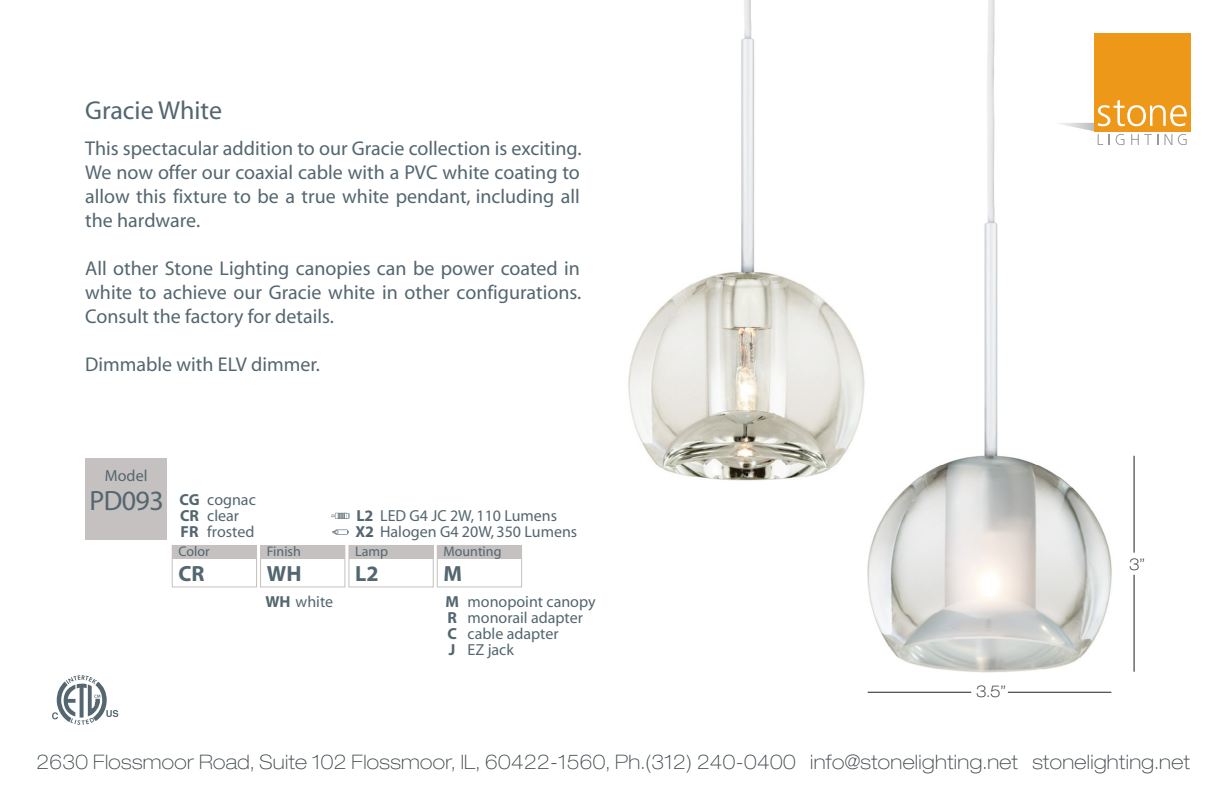
<style>
.page{position:relative;width:1224px;height:794px;background:#fff}
.page>*{position:absolute;margin:0;border:0;box-sizing:border-box;transform-origin:0 0}
.t1{font:28px "Myriad";letter-spacing:-.02em;color:#54666f}
.t2{font:26px "Myriad";color:#54666f}
.t3{font:700 22px "Myriad";color:#54666f}
.t4{font:20px/24px "Myriad";color:#54666f;text-align:justify}
.t5{font:100 expanded 20px "Helvetica Neue LT Std";letter-spacing:.02em;color:#3e474a}
.t6{font:16px/16px "Myriad";color:#54666f}
.t7{font:700 16px/16px "Myriad";color:#54666f;text-align:justify}
.t8{font:100 expanded 16px "Helvetica Neue LT Std";color:#231f20}
.t9{font:14px "Myriad";color:#54666f}
.s1{font-weight:700}
</style>
<div class="page">
<img style="left:628px;top:0;width:507px;height:693px">
<hr style="left:868px;top:692px;width:103px;height:1px;background:#231f20">
<hr style="left:1008px;top:692px;width:103px;height:1px;background:#231f20">
<hr style="left:1134px;top:456px;width:1px;height:96px;background:#231f20">
<hr style="left:1134px;top:575px;width:1px;height:96px;background:#231f20">
<div style="left:1095px;top:33px;width:96px;height:98px;background:#ee981a"></div>
<svg style="left:1052px;top:100px;width:139px;height:45px"></svg>
<svg style="left:52px;top:675px;width:66px;height:50px"></svg>
<div style="left:172px;top:545px;width:85px;height:42px;border:1px solid #c4c1c0"></div>
<div style="left:260px;top:545px;width:85px;height:42px;border:1px solid #c4c1c0"></div>
<div style="left:348px;top:545px;width:86px;height:42px;border:1px solid #c4c1c0"></div>
<div style="left:261px;top:545px;width:84px;height:14px;background:#c4c1c0"></div>
<div style="left:349px;top:545px;width:84px;height:14px;background:#c4c1c0"></div>
<svg style="left:332px;top:529px;width:17px;height:5px"></svg>
<div style="left:172px;top:545px;width:85px;height:14px;background:#c4c1c0"></div>
<div style="left:437px;top:545px;width:85px;height:42px;border:1px solid #c4c1c0"></div>
<div style="left:437px;top:545px;width:85px;height:14px;background:#c4c1c0"></div>
<div style="left:85px;top:458px;width:82px;height:82px;background:#c4c1c0"></div>
<svg style="left:331px;top:513px;width:19px;height:6px"></svg>
<h2 class="t2" style="left:85px;top:97px;width:138px">Gracie White</h2>
<p class="t4" style="left:85px;top:137px;width:498px">This spectacular addition to our Gracie collection is exciting.<br>We now offer our coaxial cable with a PVC white coating to allow this fixture to be a true white pendant, including all the hardware.</p>
<p class="t4" style="left:85px;top:257px;width:498px">All other Stone Lighting canopies can be power coated in white to achieve our Gracie white in other configurations.<br>Consult the factory for details.</p>
<p class="t4" style="left:85px;top:353px;width:236px">Dimmable with ELV dimmer.</p>
<p class="t6" style="left:105px;top:469px;width:44px">Model</p>
<h1 class="t1" style="left:89px;top:486px;width:76px">PD093</h1>
<p class="t7" style="left:180px;top:492px;width:21px">CG CR FR</p>
<p class="t6" style="left:207px;top:492px;width:50px">cognac clear frosted</p>
<p class="t6" style="left:356px;top:508px;width:223px"><span class="s1">L2</span> LED G4 JC 2W, 110 Lumens<br><span class="s1">X2</span> Halogen G4 20W, 350 Lumens</p>
<p class="t9" style="left:179px;top:544px;width:33px">Color</p>
<p class="t9" style="left:444px;top:544px;width:59px">Mounting</p>
<p class="t3" style="left:444px;top:562px;width:20px">M</p>
<p class="t9" style="left:267px;top:544px;width:36px">Finish</p>
<p class="t9" style="left:355px;top:544px;width:34px">Lamp</p>
<p class="t3" style="left:355px;top:562px;width:25px">L2</p>
<p class="t3" style="left:179px;top:562px;width:28px">CR</p>
<p class="t3" style="left:267px;top:562px;width:36px">WH</p>
<p class="t6" style="left:265px;top:594px;width:69px"><span class="s1">WH</span> white</p>
<p class="t7" style="left:445px;top:594px;width:15px;text-align:left">M<br>R<br>C<br>J</p>
<p class="t6" style="left:468px;top:594px;width:130px">monopoint canopy monorail adapter cable adapter<br>EZ jack</p>
<p class="t8" style="left:976px;top:682px;width:31px">3.5”</p>
<p class="t8" style="left:1129px;top:554px;width:17px">3”</p>
<p class="t5" style="left:37px;top:749px;width:1155px">2630 Flossmoor Road, Suite 102 Flossmoor, IL, 60422-1560, Ph.(312) 240-0400 info@stonelighting.net stonelighting.net</p>
</div>
